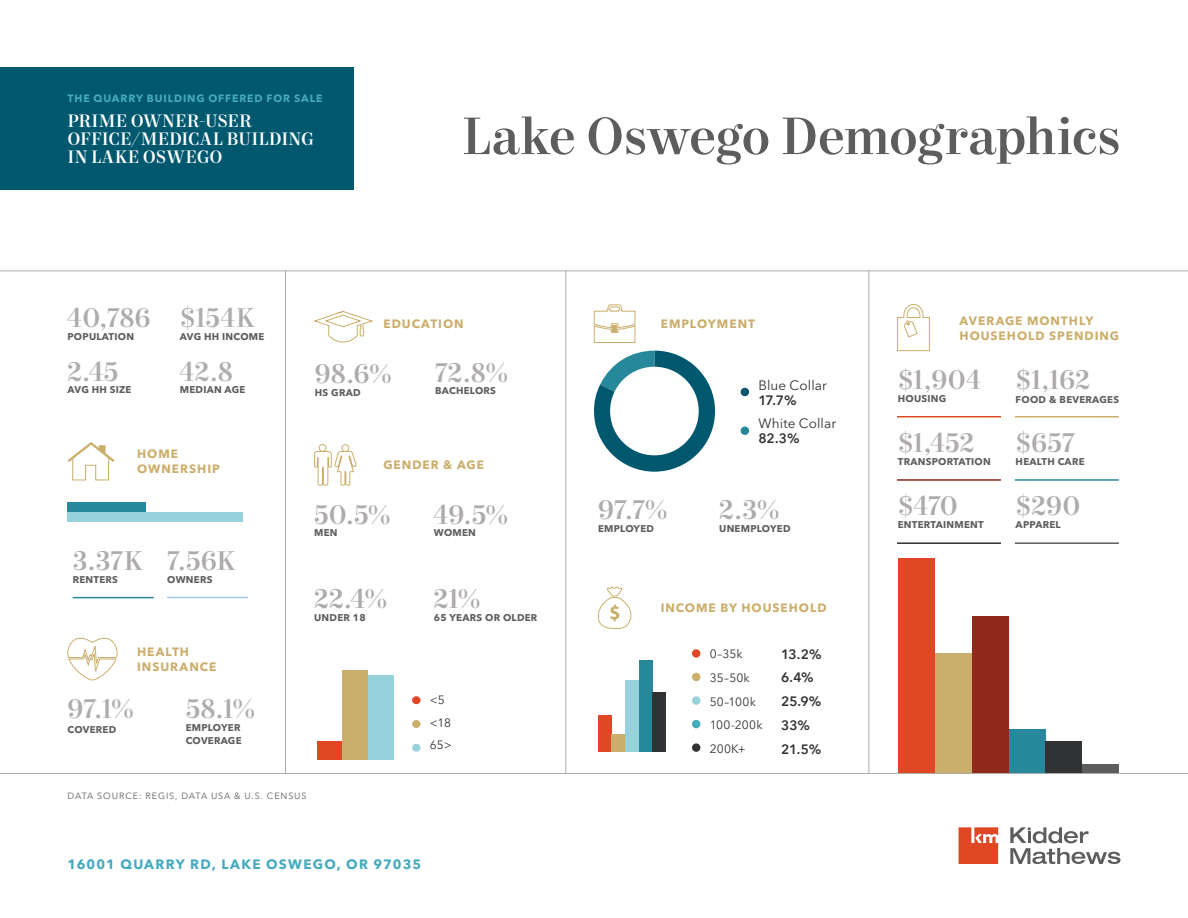
<style>
.page{position:relative;width:1188px;height:918px;background:#fff}
.page>*{position:absolute;margin:0;border:0;box-sizing:border-box;transform-origin:0 0}
.Header_-_Level_1_-_A{font:500 52.5px "Mort Modern 09";letter-spacing:-.01em;color:#5e5d5d}
.t1{font:500 27px "Mort Modern 09";letter-spacing:.005em;color:#afabac}
.Stat_Data_-_Gold{font:500 27px "Mort Modern 09";letter-spacing:.005em;color:#afacac}
.t2{font:500 18px/18px "Mort Modern 09";letter-spacing:.005em;color:#fff}
.Table_Input_Emphasis{font:600 13.5px "Avenir Next LT Pro";letter-spacing:-.01em;color:#313234}
.t3{font:700 13.5px "Avenir Next LT Pro";letter-spacing:.09em;color:#46aabf}
.Table_Input{font:13.5px "Avenir Next LT Pro";letter-spacing:.01em;color:#313234}
.Subhead_-_Level_1{font:700 12px/15px "Avenir Next LT Pro";letter-spacing:.08em;color:#cbae6b}
.Table_Input-2{font:12px "Avenir Next LT Pro";letter-spacing:.01em;color:#313234}
.t4{font:700 10.5px "Avenir Next LT Pro";letter-spacing:.085em;color:#46aabf}
.Stat_Data_-_Gold-2{font:700 9.75px/12.8px "Avenir Next LT Pro";letter-spacing:.025em;color:#5e5d5d}
.Notes{font:9px "Avenir Next LT Pro";letter-spacing:.1em;color:#5e5d5d}
</style>
<div class="page">
<svg style="left:897px;top:304px;width:33px;height:47px"></svg>
<hr style="left:897px;top:416px;width:104px;height:1px;background:#e04825">
<hr style="left:1015px;top:416px;width:104px;height:1px;background:#cbae6b">
<hr style="left:1015px;top:479px;width:104px;height:2px;background:#26889a">
<hr style="left:897px;top:542px;width:104px;height:2px;background:#313234">
<hr style="left:1015px;top:542px;width:104px;height:2px;background:#5e5d5d">
<hr style="left:897px;top:479px;width:104px;height:2px;background:#8e291c">
<hr style="left:73px;top:597px;width:81px;height:1px;background:#26889a">
<hr style="left:167px;top:597px;width:81px;height:1px;background:#97d1dc">
<svg style="left:68px;top:442px;width:47px;height:39px"></svg>
<svg style="left:313px;top:311px;width:61px;height:32px"></svg>
<svg style="left:314px;top:444px;width:43px;height:42px"></svg>
<div style="left:412px;top:696px;width:9px;height:8px;background:#e04825;border-radius:50%"></div>
<div style="left:412px;top:720px;width:9px;height:8px;background:#cbae6b;border-radius:50%"></div>
<div style="left:412px;top:744px;width:9px;height:8px;background:#97d1dc;border-radius:50%"></div>
<div style="left:692px;top:649px;width:8px;height:9px;background:#e04825;border-radius:50%"></div>
<div style="left:692px;top:673px;width:8px;height:8px;background:#cbae6b;border-radius:50%"></div>
<div style="left:692px;top:696px;width:8px;height:9px;background:#97d1dc;border-radius:50%"></div>
<div style="left:692px;top:720px;width:8px;height:8px;background:#46aabf;border-radius:50%"></div>
<div style="left:692px;top:743px;width:8px;height:9px;background:#313234;border-radius:50%"></div>
<svg style="left:597px;top:586px;width:35px;height:43px"></svg>
<svg style="left:594px;top:304px;width:42px;height:39px"></svg>
<div style="left:68px;top:502px;width:78px;height:10px;background:#26889a"></div>
<div style="left:68px;top:512px;width:175px;height:10px;background:#97d1dc"></div>
<div style="left:899px;top:558px;width:36px;height:215px;background:#e04825"></div>
<div style="left:935px;top:653px;width:37px;height:120px;background:#cbae6b"></div>
<div style="left:972px;top:616px;width:37px;height:157px;background:#8e291c"></div>
<div style="left:1009px;top:729px;width:36px;height:44px;background:#26889a"></div>
<div style="left:1045px;top:741px;width:37px;height:32px;background:#313234"></div>
<div style="left:1082px;top:764px;width:37px;height:9px;background:#5e5d5d"></div>
<svg style="left:67px;top:637px;width:51px;height:44px"></svg>
<div style="left:598px;top:715px;width:13px;height:37px;background:#e04825"></div>
<div style="left:611px;top:734px;width:14px;height:18px;background:#cbae6b"></div>
<div style="left:625px;top:680px;width:14px;height:72px;background:#97d1dc"></div>
<div style="left:639px;top:660px;width:14px;height:92px;background:#26889a"></div>
<div style="left:653px;top:692px;width:13px;height:60px;background:#313234"></div>
<div style="left:741px;top:388px;width:8px;height:8px;background:#00586f;border-radius:50%"></div>
<div style="left:741px;top:427px;width:8px;height:8px;background:#26889a;border-radius:50%"></div>
<svg style="left:594px;top:351px;width:121px;height:121px"></svg>
<div style="left:610px;top:367px;width:89px;height:88px;background:#fff;border-radius:50%"></div>
<div style="left:317px;top:741px;width:26px;height:19px;background:#e04825"></div>
<div style="left:343px;top:670px;width:25px;height:90px;background:#cbae6b"></div>
<div style="left:368px;top:676px;width:26px;height:84px;background:#97d1dc"></div>
<div style="left:0;top:68px;width:354px;height:122px;background:#00586f"></div>
<div style="left:958px;top:827px;width:40px;height:37px;background:#efa391"></div>
<svg style="left:1010px;top:827px;width:110px;height:37px"></svg>
<svg style="left:959px;top:827px;width:39px;height:37px"></svg>
<hr style="left:285px;top:271px;width:1px;height:502px;background:#afabac">
<hr style="left:565px;top:271px;width:1px;height:502px;background:#afabac">
<hr style="left:868px;top:271px;width:1px;height:502px;background:#afabac">
<hr style="left:0;top:773px;width:1188px;height:1px;background:#afabac">
<hr style="left:0;top:271px;width:1188px;height:1px;background:#afabac">
<p class="t4" style="left:68px;top:92px;width:256px">THE QUARRY BUILDING OFFERED FOR SALE</p>
<h3 class="t2" style="left:68px;top:113px;width:248px">PRIME OWNER-USER<br>OFFICE/MEDICAL BUILDING<br>IN LAKE OSWEGO</h3>
<p class="Header_-_Level_1_-_A" style="left:462px;top:103px;width:660px">Lake Oswego Demographics</p>
<p class="Stat_Data_-_Gold" style="left:68px;top:301px;width:85px">40,786</p>
<p class="Stat_Data_-_Gold-2" style="left:68px;top:330px;width:68px">POPULATION</p>
<p class="Stat_Data_-_Gold" style="left:68px;top:354px;width:52px">2.45</p>
<p class="Stat_Data_-_Gold-2" style="left:68px;top:384px;width:66px">AVG HH SIZE</p>
<p class="Stat_Data_-_Gold" style="left:180px;top:301px;width:76px">$154K</p>
<p class="Stat_Data_-_Gold-2" style="left:180px;top:330px;width:86px">AVG HH INCOME</p>
<p class="Stat_Data_-_Gold" style="left:180px;top:354px;width:55px">42.8</p>
<p class="Stat_Data_-_Gold-2" style="left:180px;top:384px;width:67px">MEDIAN AGE</p>
<p class="Subhead_-_Level_1" style="left:383px;top:316px;width:82px">EDUCATION</p>
<p class="t1" style="left:315px;top:357px;width:78px">98.6%</p>
<p class="Stat_Data_-_Gold-2" style="left:315px;top:386px;width:47px">HS GRAD</p>
<p class="t1" style="left:435px;top:356px;width:75px">72.8%</p>
<p class="Stat_Data_-_Gold-2" style="left:435px;top:385px;width:62px">BACHELORS</p>
<p class="Subhead_-_Level_1" style="left:137px;top:446px;width:84px">HOME<br>OWNERSHIP</p>
<p class="t1" style="left:73px;top:544px;width:71px">3.37K</p>
<p class="Stat_Data_-_Gold-2" style="left:73px;top:573px;width:47px">RENTERS</p>
<p class="t1" style="left:167px;top:544px;width:70px">7.56K</p>
<p class="Stat_Data_-_Gold-2" style="left:167px;top:573px;width:47px">OWNERS</p>
<p class="Subhead_-_Level_1" style="left:137px;top:644px;width:81px">HEALTH<br>INSURANCE</p>
<p class="Stat_Data_-_Gold" style="left:68px;top:692px;width:68px">97.1%</p>
<p class="Stat_Data_-_Gold-2" style="left:68px;top:723px;width:50px">COVERED</p>
<p class="Stat_Data_-_Gold" style="left:186px;top:692px;width:71px">58.1%</p>
<p class="Stat_Data_-_Gold-2" style="left:186px;top:721px;width:57px">EMPLOYER<br>COVERAGE</p>
<p class="Subhead_-_Level_1" style="left:383px;top:457px;width:102px">GENDER &amp; AGE</p>
<p class="t1" style="left:314px;top:498px;width:78px">50.5%</p>
<p class="Stat_Data_-_Gold-2" style="left:314px;top:527px;width:25px">MEN</p>
<p class="t1" style="left:434px;top:498px;width:76px">49.5%</p>
<p class="Stat_Data_-_Gold-2" style="left:434px;top:527px;width:44px">WOMEN</p>
<p class="t1" style="left:314px;top:582px;width:74px">22.4%</p>
<p class="Stat_Data_-_Gold-2" style="left:314px;top:611px;width:53px">UNDER 18</p>
<p class="t1" style="left:434px;top:582px;width:48px">21%</p>
<p class="Stat_Data_-_Gold-2" style="left:434px;top:611px;width:105px">65 YEARS OR OLDER</p>
<p class="Table_Input-2" style="left:430px;top:693px;width:17px">&lt;5</p>
<p class="Table_Input-2" style="left:430px;top:716px;width:23px">&lt;18</p>
<p class="Table_Input-2" style="left:430px;top:738px;width:23px">65&gt;</p>
<p class="Notes" style="left:68px;top:791px;width:241px">DATA SOURCE: REGIS, DATA USA &amp; U.S. CENSUS</p>
<h3 class="t3" style="left:68px;top:856px;width:355px">16001 QUARRY RD, LAKE OSWEGO, OR 97035</h3>
<p class="Subhead_-_Level_1" style="left:661px;top:316px;width:96px">EMPLOYMENT</p>
<p class="t1" style="left:598px;top:493px;width:71px">97.7%</p>
<p class="Stat_Data_-_Gold-2" style="left:598px;top:522px;width:57px">EMPLOYED</p>
<p class="Table_Input" style="left:758px;top:377px;width:70px">Blue Collar</p>
<p class="Table_Input_Emphasis" style="left:758px;top:392px;width:40px">17.7%</p>
<p class="Table_Input" style="left:758px;top:416px;width:79px">White Collar</p>
<p class="Table_Input_Emphasis" style="left:758px;top:430px;width:43px">82.3%</p>
<p class="t1" style="left:719px;top:493px;width:62px">2.3%</p>
<p class="Stat_Data_-_Gold-2" style="left:719px;top:522px;width:73px">UNEMPLOYED</p>
<p class="Subhead_-_Level_1" style="left:661px;top:601px;width:167px">INCOME BY HOUSEHOLD</p>
<p class="Table_Input-2" style="left:710px;top:647px;width:34px">0–35k</p>
<p class="Table_Input_Emphasis" style="left:781px;top:646px;width:42px">13.2%</p>
<p class="Table_Input-2" style="left:710px;top:671px;width:42px">35–50k</p>
<p class="Table_Input_Emphasis" style="left:781px;top:670px;width:34px">6.4%</p>
<p class="Table_Input-2" style="left:710px;top:694px;width:48px">50–100k</p>
<p class="Table_Input_Emphasis" style="left:781px;top:693px;width:42px">25.9%</p>
<p class="Table_Input-2" style="left:710px;top:718px;width:54px">100-200k</p>
<p class="Table_Input_Emphasis" style="left:781px;top:717px;width:30px">33%</p>
<p class="Table_Input-2" style="left:710px;top:742px;width:38px">200K+</p>
<p class="Table_Input_Emphasis" style="left:781px;top:741px;width:42px">21.5%</p>
<p class="Subhead_-_Level_1" style="left:960px;top:313px;width:161px">AVERAGE MONTHLY<br>HOUSEHOLD SPENDING</p>
<p class="t1" style="left:898px;top:363px;width:85px">$1,904</p>
<p class="Stat_Data_-_Gold-2" style="left:898px;top:392px;width:50px">HOUSING</p>
<p class="t1" style="left:1016px;top:363px;width:76px">$1,162</p>
<p class="Stat_Data_-_Gold-2" style="left:1016px;top:393px;width:105px">FOOD &amp; BEVERAGES</p>
<p class="t1" style="left:1016px;top:426px;width:60px">$657</p>
<p class="Stat_Data_-_Gold-2" style="left:1016px;top:455px;width:70px">HEALTH CARE</p>
<p class="t1" style="left:898px;top:426px;width:78px">$1,452</p>
<p class="Stat_Data_-_Gold-2" style="left:898px;top:455px;width:95px">TRANSPORTATION</p>
<p class="t1" style="left:898px;top:489px;width:62px">$470</p>
<p class="Stat_Data_-_Gold-2" style="left:898px;top:518px;width:88px">ENTERTAINMENT</p>
<p class="t1" style="left:1016px;top:489px;width:66px">$290</p>
<p class="Stat_Data_-_Gold-2" style="left:1016px;top:518px;width:47px">APPAREL</p>
</div>
